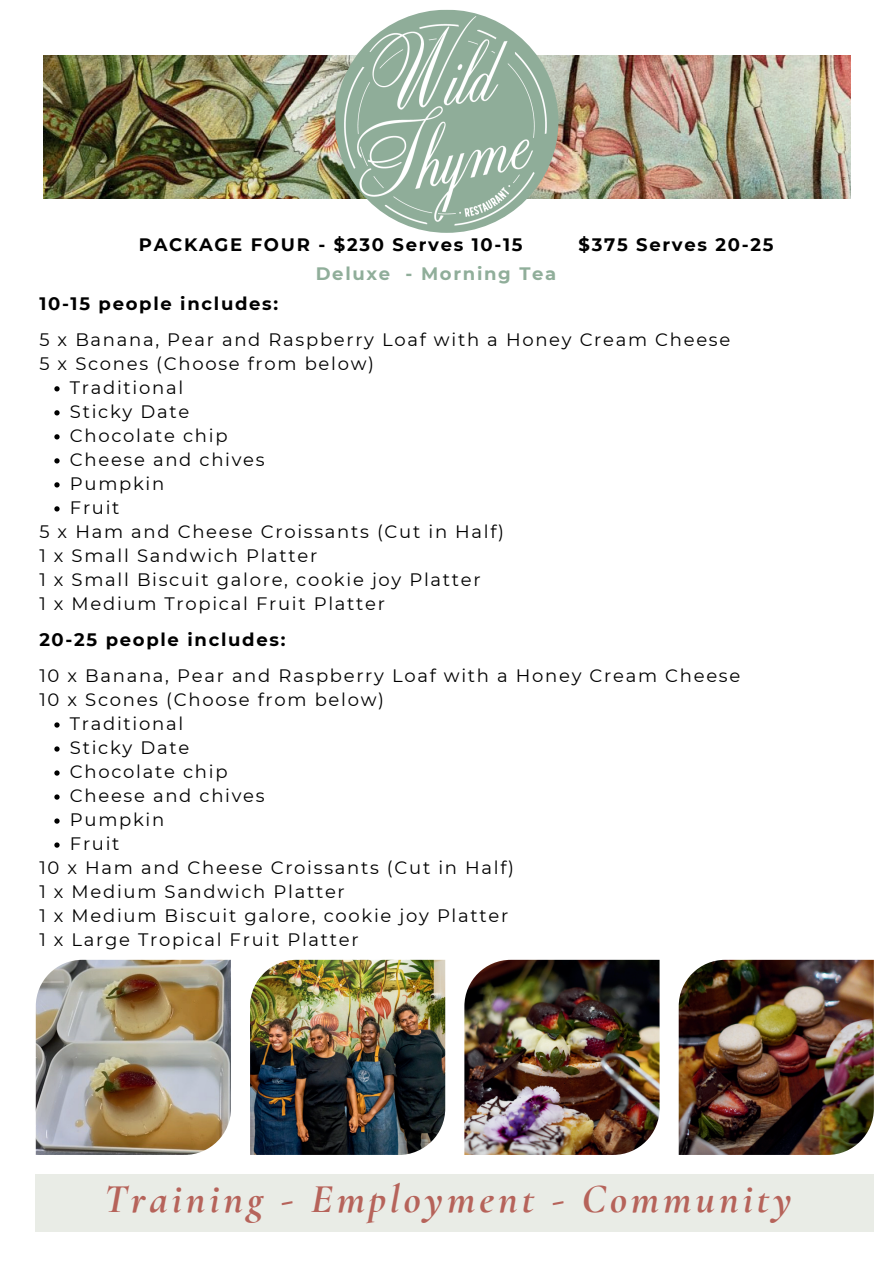
<style>
.page{position:relative;width:894px;height:1264px;background:#fff}
.page>*{position:absolute;margin:0;border:0;box-sizing:border-box;transform-origin:0 0}
.t1{font:italic 700 41.4px "Cormorant Garamond";letter-spacing:.095em;color:#b6635a}
.t2{font:18px "Montserrat";letter-spacing:.095em;color:#000}
.t3{font:700 18px "Montserrat";letter-spacing:.095em;color:#000}
.t4{font:700 18px "Montserrat";letter-spacing:.095em;color:#90ae9a}
</style>
<div class="page">
<img style="left:43px;top:55px;width:807px;height:143px">
<img style="left:335px;top:10px;width:223px;height:223px;border-radius:50%">
<img style="left:36px;top:959px;width:195px;height:195px">
<img style="left:250px;top:959px;width:195px;height:195px">
<img style="left:464px;top:959px;width:195px;height:195px">
<img style="left:678px;top:959px;width:195px;height:195px">
<div style="left:36px;top:1174px;width:837px;height:57px;background:#e9ece6"></div>
<svg style="left:54px;top:386px;width:6px;height:5px"></svg>
<svg style="left:54px;top:410px;width:6px;height:5px"></svg>
<svg style="left:54px;top:434px;width:6px;height:5px"></svg>
<svg style="left:54px;top:458px;width:6px;height:5px"></svg>
<svg style="left:54px;top:482px;width:6px;height:5px"></svg>
<svg style="left:54px;top:506px;width:6px;height:5px"></svg>
<svg style="left:54px;top:722px;width:6px;height:5px"></svg>
<svg style="left:54px;top:746px;width:6px;height:5px"></svg>
<svg style="left:54px;top:770px;width:6px;height:5px"></svg>
<svg style="left:54px;top:794px;width:6px;height:5px"></svg>
<svg style="left:54px;top:818px;width:6px;height:5px"></svg>
<svg style="left:54px;top:842px;width:6px;height:5px"></svg>
<p class="t3" style="left:139px;top:232px;width:385px">PACKAGE FOUR - $230 Serves 10-15</p>
<p class="t3" style="left:578px;top:232px;width:196px">$375 Serves 20-25</p>
<p class="t4" style="left:315px;top:260px;width:242px">Deluxe - Morning Tea</p>
<p class="t3" style="left:39px;top:290px;width:240px">10-15 people includes:</p>
<p class="t2" style="left:39px;top:327px;width:692px">5 x Banana, Pear and Raspberry Loaf with a Honey Cream Cheese</p>
<p class="t2" style="left:39px;top:351px;width:336px">5 x Scones (Choose from below)</p>
<p class="t2" style="left:70px;top:375px;width:115px">Traditional</p>
<p class="t2" style="left:70px;top:399px;width:121px">Sticky Date</p>
<p class="t2" style="left:70px;top:423px;width:159px">Chocolate chip</p>
<p class="t2" style="left:70px;top:447px;width:196px">Cheese and chives</p>
<p class="t2" style="left:70px;top:471px;width:96px">Pumpkin</p>
<p class="t2" style="left:70px;top:495px;width:51px">Fruit</p>
<p class="t2" style="left:39px;top:519px;width:466px">5 x Ham and Cheese Croissants (Cut in Half)</p>
<p class="t2" style="left:39px;top:543px;width:279px">1 x Small Sandwich Platter</p>
<p class="t2" style="left:39px;top:567px;width:443px">1 x Small Biscuit galore, cookie joy Platter</p>
<p class="t2" style="left:39px;top:591px;width:347px">1 x Medium Tropical Fruit Platter</p>
<p class="t3" style="left:39px;top:626px;width:247px">20-25 people includes:</p>
<p class="t2" style="left:39px;top:663px;width:702px">10 x Banana, Pear and Raspberry Loaf with a Honey Cream Cheese</p>
<p class="t2" style="left:39px;top:687px;width:346px">10 x Scones (Choose from below)</p>
<p class="t2" style="left:70px;top:711px;width:115px">Traditional</p>
<p class="t2" style="left:70px;top:735px;width:121px">Sticky Date</p>
<p class="t2" style="left:70px;top:759px;width:159px">Chocolate chip</p>
<p class="t2" style="left:70px;top:783px;width:196px">Cheese and chives</p>
<p class="t2" style="left:70px;top:807px;width:96px">Pumpkin</p>
<p class="t2" style="left:70px;top:831px;width:51px">Fruit</p>
<p class="t2" style="left:39px;top:855px;width:476px">10 x Ham and Cheese Croissants (Cut in Half)</p>
<p class="t2" style="left:39px;top:879px;width:307px">1 x Medium Sandwich Platter</p>
<p class="t2" style="left:39px;top:903px;width:470px">1 x Medium Biscuit galore, cookie joy Platter</p>
<p class="t2" style="left:39px;top:927px;width:321px">1 x Large Tropical Fruit Platter</p>
<h1 class="t1" style="left:104px;top:1173px;width:689px">Training - Employment - Community</h1>
</div>
